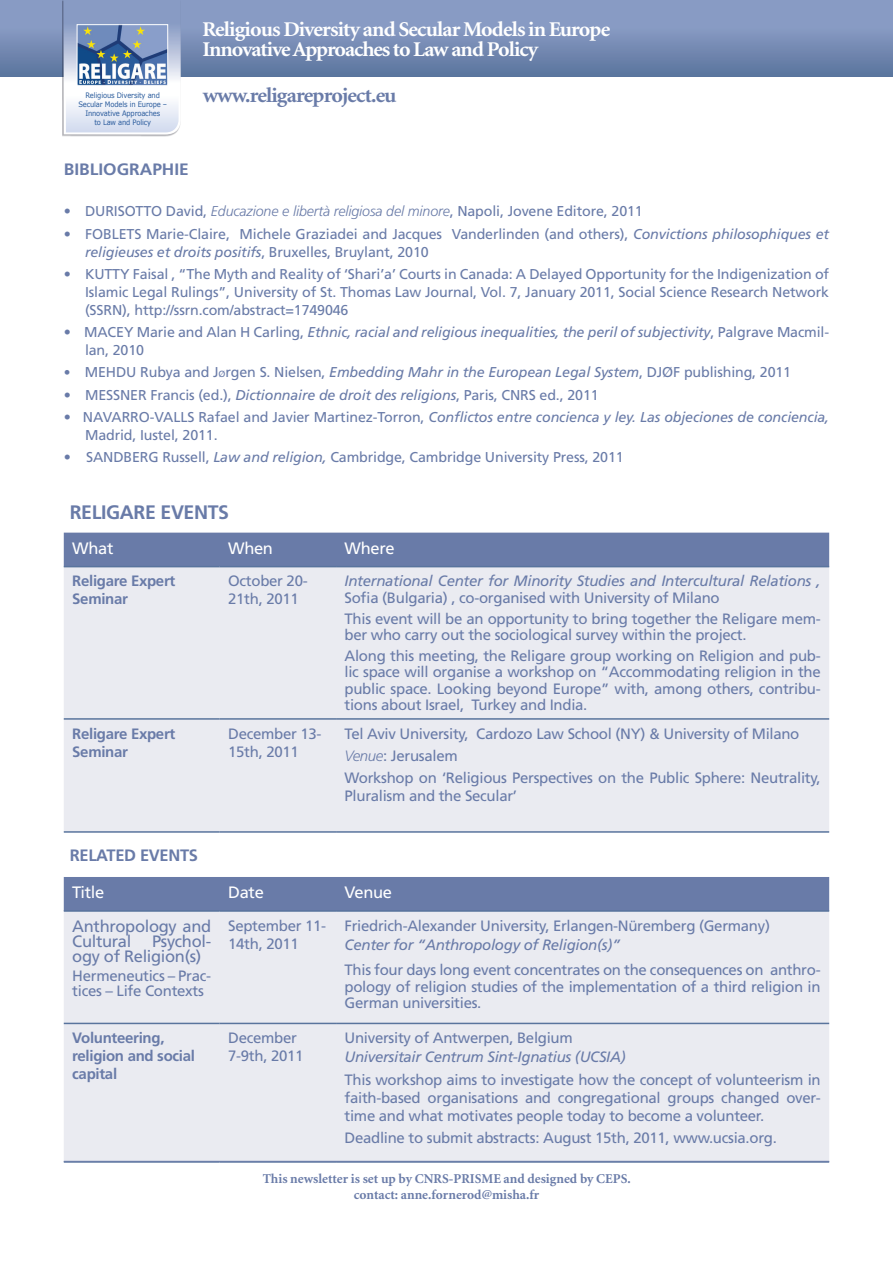
<style>
.page{position:relative;width:893px;height:1263px;background:#fff}
.page>*{position:absolute;margin:0;border:0;box-sizing:border-box;transform-origin:0 0}
.t1{font:700 21px/19.5px "Minion";letter-spacing:-.04em;color:#fff;scale:1.05 1}
.t2{font:700 21px "Minion";letter-spacing:-.04em;color:#697ba8;scale:1.05 1}
.t3{font:700 19.5px "Frutiger LT Std";letter-spacing:-.02em;color:#697ba8}
.t4{font:16.5px/15px "Frutiger LT Std";letter-spacing:-.02em;color:#697ba8}
.t5{font:16.5px "Frutiger LT Std";letter-spacing:-.02em;color:#fff}
.t6{font:700 16.5px "Frutiger LT Std";letter-spacing:-.02em;color:#697ba8}
.t7{font:700 16.5px "Frutiger LT Std";color:#697ba8;scale:1.05 1}
.t8{font:15px/18px "Frutiger LT Std";letter-spacing:-.02em;color:#697ba8}
.t9{font:italic 15px "Frutiger LT Std";letter-spacing:-.02em;color:#697ba8}
.t10{font:700 15px/18px "Frutiger LT Std";letter-spacing:-.02em;color:#697ba8}
.t11{font:14.25px/18px "Frutiger LT Std";letter-spacing:-.01em;color:#697ba8}
.t12{font:italic 14.25px/18px "Frutiger LT Std";letter-spacing:-.01em;color:#697ba8}
.t13{font:700 13.5px/16.5px "Minion";color:#697ba8;text-align:center}
.t14{font:7.5px/9px "Verdana";letter-spacing:-.02em;color:#2b5c9d;text-align:center;scale:.9 1}
.s1{font-weight:300;font-style:italic}
.s2{font-style:italic}
.s3{font-style:normal}
.s4{font-size:13.5px}
.s5{font-size:9px}
</style>
<div class="page">
<div style="left:64px;top:533px;width:765px;height:33px;background:#697ba8"></div>
<div style="left:64px;top:567px;width:765px;height:264px;background:#eaebf1"></div>
<hr style="left:64px;top:566px;width:156px;height:1px;background:#59749d">
<hr style="left:220px;top:566px;width:116px;height:1px;background:#59749d">
<hr style="left:336px;top:566px;width:493px;height:1px;background:#59749d">
<hr style="left:64px;top:718px;width:156px;height:2px;background:#59749d">
<hr style="left:220px;top:718px;width:116px;height:2px;background:#59749d">
<hr style="left:336px;top:718px;width:493px;height:2px;background:#59749d">
<hr style="left:64px;top:831px;width:156px;height:2px;background:#59749d">
<hr style="left:220px;top:831px;width:116px;height:2px;background:#59749d">
<hr style="left:336px;top:831px;width:493px;height:2px;background:#59749d">
<div style="left:64px;top:877px;width:765px;height:33px;background:#697ba8"></div>
<div style="left:64px;top:912px;width:765px;height:249px;background:#eaebf1"></div>
<hr style="left:64px;top:910px;width:156px;height:2px;background:#59749d">
<hr style="left:220px;top:910px;width:116px;height:2px;background:#59749d">
<hr style="left:336px;top:910px;width:493px;height:2px;background:#59749d">
<hr style="left:64px;top:1023px;width:156px;height:1px;background:#59749d">
<hr style="left:220px;top:1023px;width:116px;height:1px;background:#59749d">
<hr style="left:336px;top:1023px;width:493px;height:1px;background:#59749d">
<hr style="left:64px;top:1161px;width:156px;height:2px;background:#59749d">
<hr style="left:220px;top:1161px;width:116px;height:2px;background:#59749d">
<hr style="left:336px;top:1161px;width:493px;height:2px;background:#59749d">
<div style="left:0;top:0;width:893px;height:77px;background:linear-gradient(to bottom,#93a4cd,#5f78a1)"></div>
<div style="left:62px;top:0;width:118px;height:136px;background:#010011;opacity:.3"></div>
<svg style="left:63px;top:0;width:118px;height:134px"></svg>
<hr style="left:64px;top:1161px;width:765px;height:1px;background:#697ba8">
<h1 class="t1" style="left:203px;top:21px;width:390px">Religious Diversity and Secular Models in Europe<br>Innovative Approaches to Law and Policy</h1>
<p class="t14" style="left:78px;top:90px;width:100px">Religious Diversity and<br>Secular Models in Europe –<br>Innovative Approaches<br>to Law and Policy</p>
<h1 class="t2" style="left:203px;top:85px;width:186px">www.religareproject.eu</h1>
<p class="t7" style="left:64px;top:159px;width:121px">BIBLIOGRAPHIE</p>
<p class="t11" style="left:64px;top:202px;width:580px">• DURISOTTO David, <span class="s1">Educazione e libertà religiosa del minore</span>, Napoli, Jovene Editore, 2011</p>
<p class="t11" style="left:85px;top:225px;width:746px;text-indent:-21px">• FOBLETS Marie-Claire, Michele Graziadei and Jacques Vanderlinden (and others), <span class="s2">Convictions philosophiques et religieuses et droits positifs</span>, Bruxelles, Bruylant, 2010</p>
<p class="t11" style="left:85px;top:265px;width:746px;text-align:justify;text-indent:-21px">• KUTTY Faisal , “The Myth and Reality of ‘Shari’a’ Courts in Canada: A Delayed Opportunity for the Indigenization of Islamic Legal Rulings”, University of St. Thomas Law Journal, Vol. 7, January 2011, Social Science Research Network (SSRN), http://ssrn.com/abstract=1749046</p>
<p class="t12" style="left:85px;top:323px;width:746px;text-indent:-21px"><span class="s3">• MACEY Marie and Alan H Carling,</span> Ethnic, racial and religious inequalities, the peril of subjectivity<span class="s3">, Palgrave Macmil&shy;lan, 2010</span></p>
<p class="t11" style="left:64px;top:363px;width:729px"><span class="s4">•</span> MEHDU Rubya and J<span class="s5">Ø</span>rgen S. Nielsen, <span class="s2">Embedding Mahr in the European Legal System</span>, DJØF publishing, 2011</p>
<p class="t11" style="left:64px;top:386px;width:536px">• MESSNER Francis (ed.), <span class="s2">Dictionnaire de droit des religions</span>, Paris, CNRS ed., 2011</p>
<p class="t11" style="left:85px;top:408px;width:746px;text-indent:-21px">• NAVARRO-VALLS Rafael and Javier Martinez-Torron, <span class="s2">Conflictos entre concienca y ley. Las objeciones de conciencia,<br></span>Madrid, Iustel, 2011.</p>
<p class="t11" style="left:64px;top:448px;width:561px">• SANDBERG Russell, <span class="s2">Law and religion,</span> Cambridge, Cambridge University Press, 2011</p>
<h2 class="t3" style="left:70px;top:501px;width:161px">RELIGARE EVENTS</h2>
<p class="t5" style="left:72px;top:538px;width:43px">What</p>
<p class="t5" style="left:228px;top:538px;width:46px">When</p>
<p class="t5" style="left:345px;top:538px;width:52px">Where</p>
<p class="t10" style="left:72px;top:572px;width:105px">Religare Expert<br>Seminar</p>
<p class="t8" style="left:228px;top:572px;width:81px">October 20-<br>21th, 2011</p>
<p class="t9" style="left:345px;top:572px;width:478px">International Center for Minority Studies and Intercultural Relations ,</p>
<p class="t8" style="left:345px;top:587px;width:478px;line-height:20.7px">Sofia (Bulgaria) , co-organised with University of Milano<br>This event will be an opportunity to bring together the Religare mem-</p>
<p class="t8" style="left:345px;top:625px;width:478px;line-height:20.7px">ber who carry out the sociological survey within the project.<br>Along this meeting, the Religare group working on Religion and pub-</p>
<p class="t8" style="left:345px;top:664px;width:478px;line-height:16.5px;text-align:justify">lic space will organise a workshop on “Accommodating religion in the public space. Looking beyond Europe” with, among others, contribu&shy;tions about Israel, Turkey and India.</p>
<p class="t10" style="left:72px;top:724px;width:105px">Religare Expert<br>Seminar</p>
<p class="t8" style="left:228px;top:724px;width:95px">December 13-<br>15th, 2011</p>
<p class="t8" style="left:345px;top:722px;width:478px;line-height:22.2px">Tel Aviv University, Cardozo Law School (NY) &amp; University of Milano<br><span class="s1">Venue</span>: Jerusalem<br>Workshop on ‘Religious Perspectives on the Public Sphere: Neutrality,</p>
<p class="t8" style="left:345px;top:787px;width:174px">Pluralism and the Secular’</p>
<p class="t6" style="left:70px;top:846px;width:130px">RELATED EVENTS</p>
<p class="t5" style="left:72px;top:882px;width:34px">Title</p>
<p class="t5" style="left:228px;top:882px;width:37px">Date</p>
<p class="t5" style="left:345px;top:882px;width:49px">Venue</p>
<p class="t4" style="left:72px;top:919px;width:140px">Anthropology and<br>Cultural</p>
<p class="t8" style="left:228px;top:917px;width:100px">September 11-<br>14th, 2011</p>
<p class="t8" style="left:345px;top:917px;width:427px">Friedrich-Alexander University, Erlangen-Nüremberg (Germany)</p>
<p class="t4" style="left:72px;top:934px;width:140px;text-indent:80px">Psychol&shy;ogy of Religion(s)</p>
<p class="t8" style="left:72px;top:968px;width:140px;line-height:15px">Hermeneutics – Prac&shy;tices – Life Contexts</p>
<p class="t9" style="left:345px;top:936px;width:277px">Center for “Anthropology of Religion(s)”</p>
<p class="t8" style="left:345px;top:962px;width:478px;line-height:16.5px;text-align:justify">This four days long event concentrates on the consequences on anthro&shy;pology of religion studies of the implementation of a third religion in German universities.</p>
<p class="t10" style="left:72px;top:1029px;width:124px">Volunteering, religion and social capital</p>
<p class="t8" style="left:228px;top:1029px;width:77px">December<br>7-9th, 2011</p>
<p class="t8" style="left:345px;top:1029px;width:230px">University of Antwerpen, Belgium</p>
<p class="t9" style="left:345px;top:1048px;width:283px">Universitair Centrum Sint-Ignatius (UCSIA)</p>
<p class="t8" style="left:345px;top:1070px;width:478px;text-align:justify">This workshop aims to investigate how the concept of volunteerism in faith-based organisations and congregational groups changed over&shy;time and what motivates people today to become a volunteer.</p>
<p class="t8" style="left:345px;top:1129px;width:434px">Deadline to submit abstracts: August 15th, 2011, www.ucsia.org.</p>
<p class="t13" style="left:263px;top:1170px;width:370px">This newsletter is set up by CNRS-PRISME and designed by CEPS. contact: anne.fornerod@misha.fr</p>
</div>
